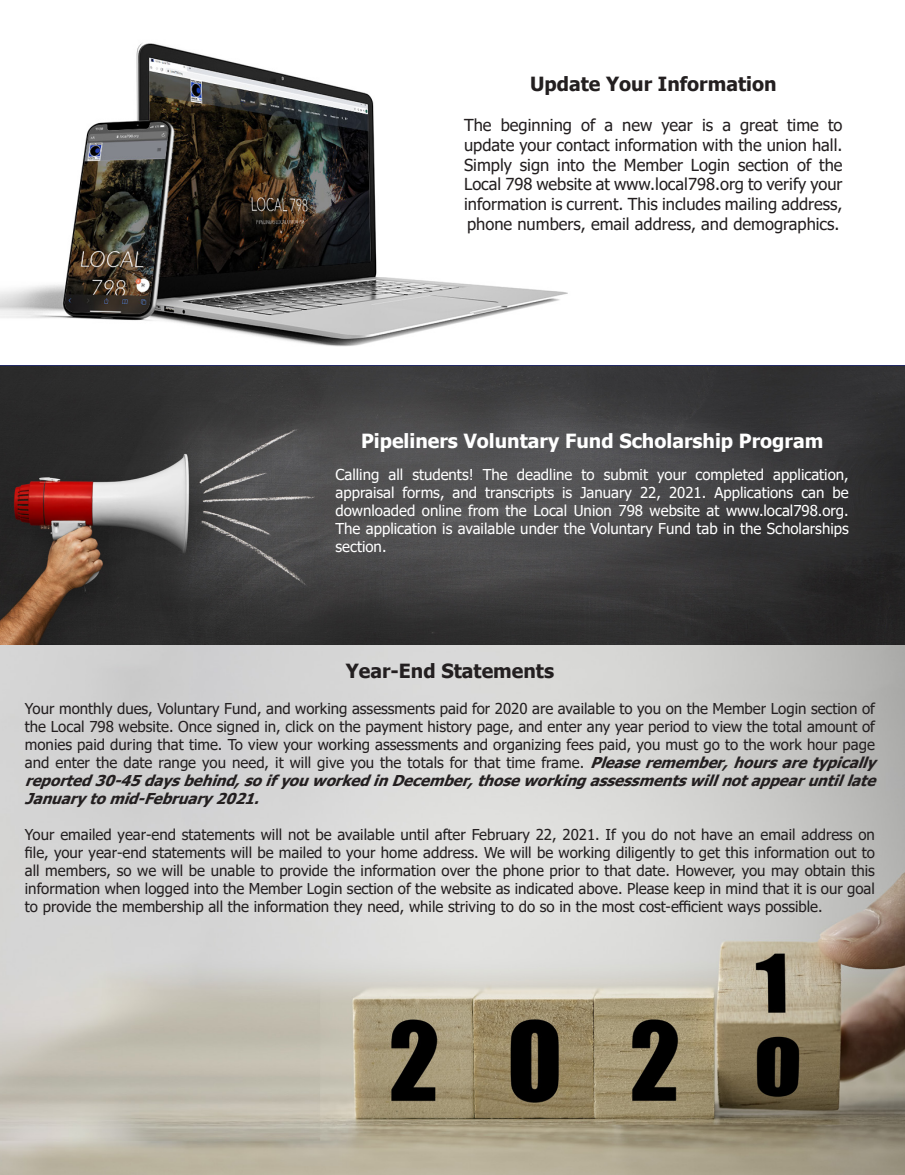
<style>
.page{position:relative;width:905px;height:1175px;background:#fff}
.page>*{position:absolute;margin:0;border:0;box-sizing:border-box;transform-origin:0 0}
.Regular_Font{font:700 19.5px "Tahoma";color:#fff}
.Regular_Font-2{font:700 19.5px "Tahoma";color:#231f20}
.Regular_Font-3{font:16.5px/19.8px "Tahoma";color:#231f20;text-align:justify}
.Regular_Font-4{font:15px/18px "Tahoma";color:#231f20}
.Regular_Font-5{font:15px/18px "Tahoma";color:#fff;text-align:justify}
.s1{font-weight:700;font-style:italic}
</style>
<div class="page">
<img style="left:0;top:644px;width:904px;height:530px">
<img style="left:0;top:43px;width:568px;height:304px">
<img style="left:0;top:366px;width:904px;height:278px">
<p class="Regular_Font-2" style="left:530px;top:70px;width:248px">Update Your Information</p>
<p class="Regular_Font-3" style="left:464px;top:116px;width:380px">The beginning of a new year is a great time to update your contact information with the union hall.<br>Simply sign into the Member Login section of the Local 798 website at www.local798.org to verify your information is current. This includes mailing address, phone numbers, email address, and demographics.</p>
<p class="Regular_Font" style="left:361px;top:427px;width:463px">Pipeliners Voluntary Fund Scholarship Program</p>
<p class="Regular_Font-5" style="left:335px;top:467px;width:515px">Calling all students! The deadline to submit your completed application, appraisal forms, and transcripts is January 22, 2021. Applications can be downloaded online from the Local Union 798 website at www.local798.org.<br>The application is available under the Voluntary Fund tab in the Scholarships section.</p>
<p class="Regular_Font-2" style="left:346px;top:657px;width:210px">Year-End Statements</p>
<p class="Regular_Font-4" style="left:25px;top:700px;width:859px">Your monthly dues, Voluntary Fund, and working assessments paid for 2020 are available to you on the Member Login section of the Local 798 website. Once signed in, click on the payment history page, and enter any year period to view the total amount of monies paid during that time. To view your working assessments and organizing fees paid, you must go to the work hour page and enter the date range you need, it will give you the totals for that time frame. <span class="s1">Pleaseremember,hoursaretypically reported30-45daysbehind,soifyouworkedinDecember,thoseworkingassessmentswillnotappearuntillate Januarytomid-February2021.</span></p>
<p class="Regular_Font-4" style="left:25px;top:826px;width:851px;text-align:justify">Your emailed year-end statements will not be available until after February 22, 2021. If you do not have an email address on file, your year-end statements will be mailed to your home address. We will be working diligently to get this information out to all members, so we will be unable to provide the information over the phone prior to that date. However, you may obtain this information when logged into the Member Login section of the website as indicated above. Please keep in mind that it is our goal to provide the membership all the information they need, while striving to do so in the most cost-efficient ways possible.</p>
</div>
